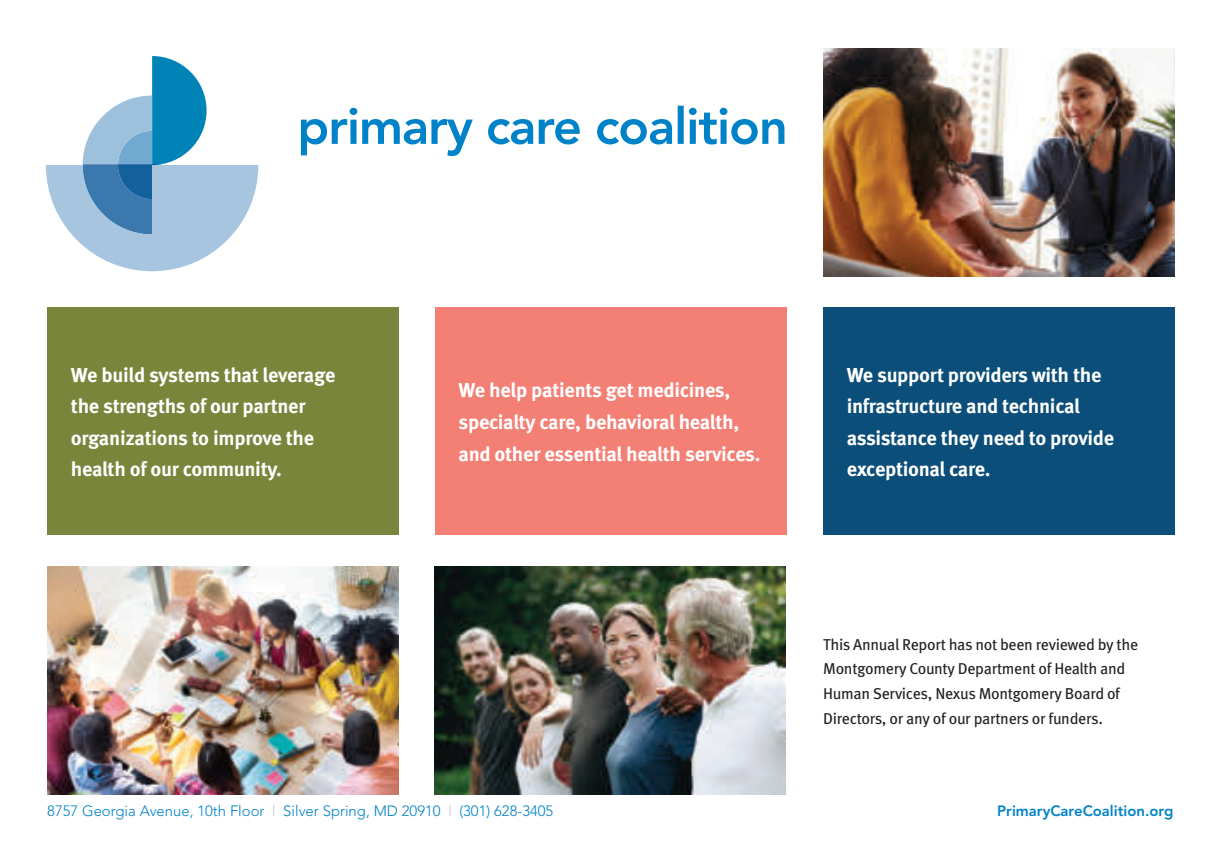
<style>
.page{position:relative;width:1220px;height:842px;background:#fff}
.page>*{position:absolute;margin:0;border:0;box-sizing:border-box;transform-origin:0 0}
.t1{font:700 20.12px/31.5px "Meta Pro";letter-spacing:-.015em;color:#fff}
.t2{font:15.75px/24.5px "Meta Pro";letter-spacing:-.02em;color:#231f20}
.t3{font:300 14.88px "Avenir";color:#0082c8}
.t4{font:800 14.88px "Avenir LT Pro";color:#0082c8}
.s1{color:#bcbdc0}
</style>
<div class="page">
<img style="left:47px;top:566px;width:351px;height:228px">
<div style="left:47px;top:307px;width:351px;height:228px;background:#78853b"></div>
<img style="left:434px;top:566px;width:351px;height:228px">
<div style="left:435px;top:307px;width:351px;height:228px;background:#f37f75"></div>
<svg style="left:46px;top:56px;width:212px;height:215px"></svg>
<svg style="left:301px;top:106px;width:483px;height:50px"></svg>
<img style="left:823px;top:49px;width:351px;height:227px">
<div style="left:822px;top:307px;width:352px;height:228px;background:#0a4e79"></div>
<p class="t1" style="left:71px;top:357px;width:266px">We build systems that leverage the strengths of our partner organizations to improve the health of our community.</p>
<p class="t1" style="left:458px;top:373px;width:303px">We help patients get medicines, specialty care, behavioral health, and other essential health services.</p>
<p class="t1" style="left:846px;top:357px;width:269px">We support providers with the infrastructure and technical assistance they need to provide exceptional care.</p>
<p class="t2" style="left:823px;top:630px;width:316px">This Annual Report has not been reviewed by the Montgomery County Department of Health and Human Services, Nexus Montgomery Board of Directors, or any of our partners or funders.</p>
<p class="t3" style="left:47px;top:801px;width:507px">8757 Georgia Avenue, 10th Floor <span class="s1">|</span> Silver Spring, MD 20910 <span class="s1">|</span> (301) 628-3405</p>
<p class="t4" style="left:996px;top:801px;width:178px">PrimaryCareCoalition.org</p>
</div>
